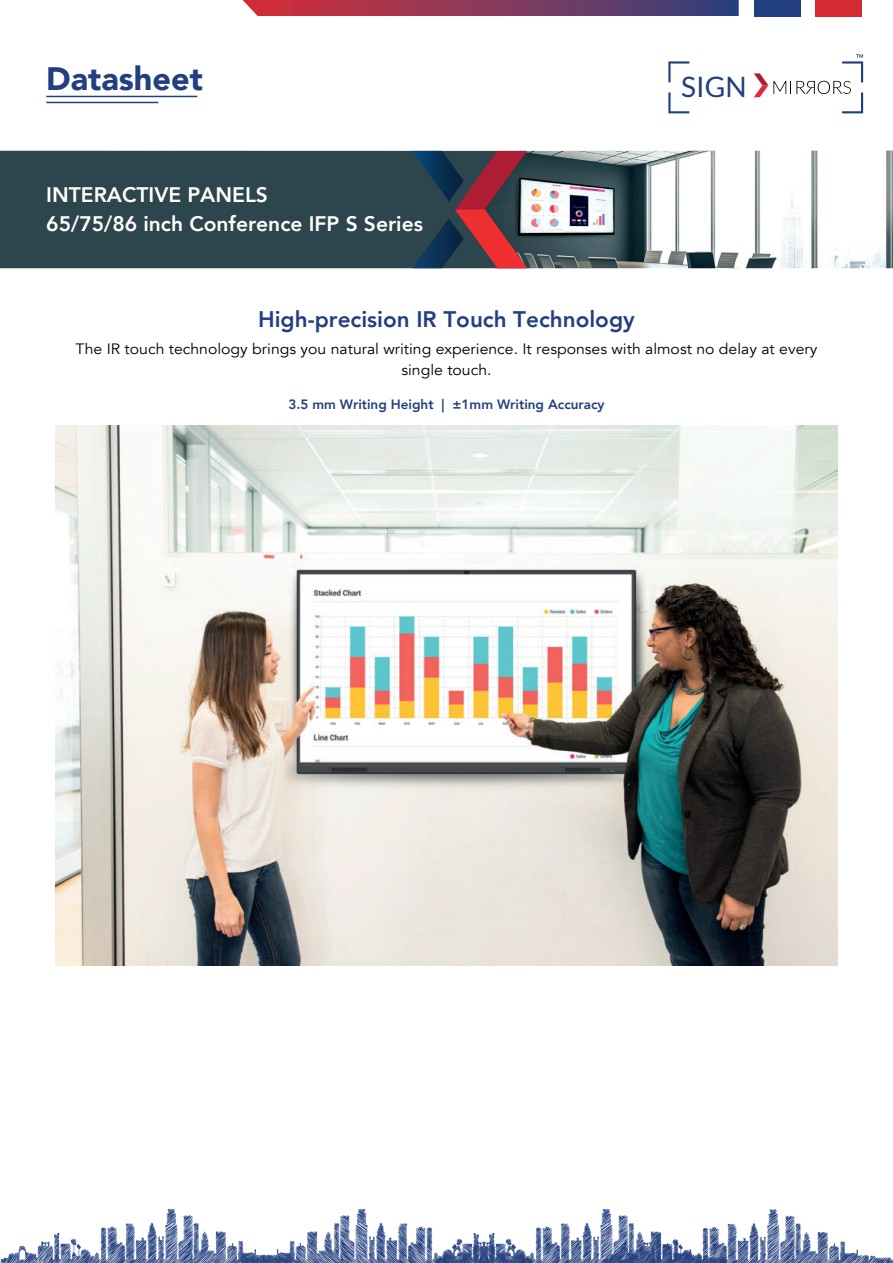
<style>
.page{position:relative;width:893px;height:1263px;background:#fff}
.page>*{position:absolute;margin:0;border:0;box-sizing:border-box;transform-origin:0 0}
.t1{font:900 32.4px "Avenir";color:#233f7f}
.t2{font:28.2px "Lato";color:#1f3f7d}
.t3{font:900 24px "Avenir";color:#fff}
.t4{font:800 22.5px "Avenir";color:#233f7f}
.t5{font:900 22.5px "Avenir";color:#fff}
.t6{font:800 21px "Avenir";color:#fff}
.t7{font:15px/21px "Avenir";color:#000002;text-align:center;scale:1.05 1}
.t8{font:800 13.5px "Avenir";color:#233f7f}
</style>
<div class="page">
<div style="left:816px;top:0;width:46px;height:16px;background:#d42b35"></div>
<div style="left:754px;top:0;width:46px;height:16px;background:#223f7e"></div>
<svg style="left:243px;top:0;width:496px;height:16px;background:#853b5e"></svg>
<svg style="left:0;top:1209px;width:893px;height:54px"></svg>
<hr style="left:46px;top:96px;width:151px;height:1px;background:#223f7e">
<hr style="left:46px;top:102px;width:112px;height:1px;background:#223f7e">
<svg style="left:668px;top:61px;width:21px;height:21px"></svg>
<svg style="left:668px;top:92px;width:21px;height:21px"></svg>
<svg style="left:754px;top:54px;width:109px;height:59px"></svg>
<div style="left:0;top:151px;width:412px;height:117px;background:#2d454c"></div>
<img style="left:476px;top:150px;width:417px;height:118px">
<svg style="left:412px;top:151px;width:115px;height:117px;background:#543c49"></svg>
<img style="left:55px;top:425px;width:783px;height:540px">
<h1 class="t1" style="left:46px;top:51px;width:158px">Datasheet</h1>
<h2 class="t2" style="left:681px;top:71px;width:67px">SIGN</h2>
<h3 class="t5" style="left:67px;top:175px;width:257px">Gigabit Ethernet Switch</h3>
<h3 class="t3" style="left:67px;top:202px;width:144px">AX-A200-5G</h3>
<h3 class="t6" style="left:46px;top:178px;width:223px">INTERACTIVE PANELS</h3>
<h3 class="t6" style="left:46px;top:207px;width:378px">65/75/86 inch Conference IFP S Series</h3>
<h3 class="t4" style="left:258px;top:302px;width:378px">High-precision IR Touch Technology</h3>
<p class="t7" style="left:76px;top:339px;width:708px">The IR touch technology brings you natural writing experience. It responses with almost no delay at every single touch.</p>
<p class="t8" style="left:288px;top:393px;width:318px">3.5 mm Writing Height | ±1mm Writing Accuracy</p>
</div>
